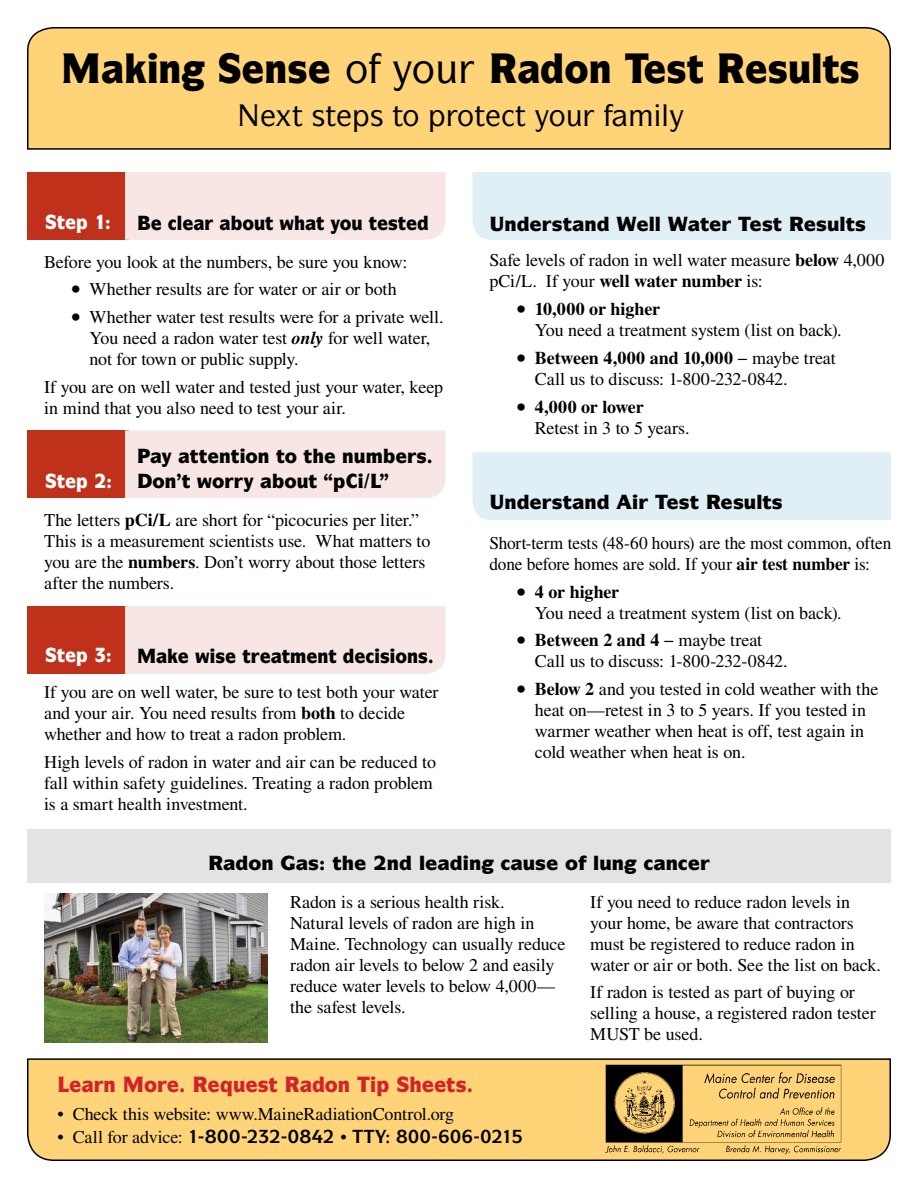
<style>
.page{position:relative;width:918px;height:1188px;background:#fff}
.page>*{position:absolute;margin:0;border:0;box-sizing:border-box;transform-origin:0 0}
.t1{font:900 40.5px "ITC Symbol Std";color:#000;scale:.9 1}
.t2{font:500 29.55px "ITC Symbol Std";color:#000}
.t3{font:900 21px "ITC Symbol Std";color:#d2232a;scale:.93 1}
.t4{font:900 19.5px "ITC Symbol Std";color:#000}
.t5{font:900 19.5px "ITC Symbol Std";color:#000;scale:.9 1}
.t6{font:900 19.5px "ITC Symbol Std";color:#000;scale:.95 1}
.t7{font:18px/21px "Times LT Std";letter-spacing:-.005em;color:#000}
.t8{font:18px/21px "Times LT Std";letter-spacing:-.005em;color:#000;scale:.96 1}
.s1{font-size:27px}
.s2{font-weight:700;font-style:italic}
.s3{font-weight:700}
</style>
<div class="page">
<div style="left:27px;top:27px;width:864px;height:123px;background:#ffd478"></div>
<svg style="left:27px;top:1058px;width:864px;height:103px;background:#f2c973"></svg>
<img style="left:603px;top:1062px;width:242px;height:95px">
<div style="left:27px;top:829px;width:864px;height:54px;background:#e2e3e4"></div>
<div style="left:27px;top:431px;width:102px;height:67px;background:#bf311a"></div>
<div style="left:27px;top:606px;width:102px;height:68px;background:#bf311a"></div>
<div style="left:27px;top:172px;width:102px;height:68px;background:#bf311a"></div>
<img style="left:45px;top:894px;width:223px;height:149px">
<div style="left:63px;top:53px;width:94px;height:30px;background:#ffd478"></div>
<svg style="left:182px;top:61px;width:23px;height:30px"></svg>
<svg style="left:219px;top:53px;width:44px;height:30px"></svg>
<svg style="left:309px;top:61px;width:20px;height:22px"></svg>
<svg style="left:370px;top:53px;width:12px;height:30px"></svg>
<svg style="left:393px;top:61px;width:19px;height:30px"></svg>
<svg style="left:461px;top:61px;width:13px;height:22px"></svg>
<svg style="left:719px;top:53px;width:47px;height:30px"></svg>
<svg style="left:239px;top:105px;width:52px;height:22px"></svg>
<svg style="left:338px;top:110px;width:30px;height:22px"></svg>
<svg style="left:430px;top:110px;width:27px;height:22px"></svg>
<svg style="left:487px;top:110px;width:27px;height:17px"></svg>
<svg style="left:535px;top:111px;width:14px;height:21px"></svg>
<svg style="left:584px;top:110px;width:10px;height:16px"></svg>
<svg style="left:604px;top:104px;width:56px;height:23px"></svg>
<svg style="left:670px;top:111px;width:14px;height:21px"></svg>
<svg style="left:194px;top:1076px;width:25px;height:16px"></svg>
<svg style="left:246px;top:1080px;width:11px;height:12px"></svg>
<svg style="left:357px;top:1076px;width:32px;height:20px"></svg>
<svg style="left:190px;top:1129px;width:67px;height:14px"></svg>
<svg style="left:270px;top:1129px;width:41px;height:14px"></svg>
<svg style="left:324px;top:1129px;width:9px;height:14px"></svg>
<svg style="left:353px;top:1129px;width:36px;height:14px"></svg>
<div style="left:397px;top:1129px;width:125px;height:14px;background:#ffd478"></div>
<div style="left:125px;top:172px;width:321px;height:68px;background:#f7e6e4"></div>
<div style="left:491px;top:53px;width:119px;height:30px;background:#ffd478"></div>
<div style="left:625px;top:53px;width:78px;height:30px;background:#ffd478"></div>
<div style="left:58px;top:1076px;width:126px;height:16px;background:#ffd478"></div>
<svg style="left:286px;top:1076px;width:63px;height:16px"></svg>
<svg style="left:397px;top:1076px;width:75px;height:16px"></svg>
<div style="left:125px;top:430px;width:321px;height:68px;background:#f7e6e4"></div>
<div style="left:125px;top:606px;width:321px;height:68px;background:#f7e6e4"></div>
<div style="left:472px;top:172px;width:419px;height:68px;background:#e0eff5"></div>
<div style="left:472px;top:452px;width:419px;height:68px;background:#e0eff5"></div>
<h1 class="t1" style="left:159px;top:42px;width:334px">■ ■▲ □ □◆</h1>
<h1 class="t1" style="left:768px;top:42px;width:104px">▲◆●▼▲</h1>
<h2 class="t2" style="left:292px;top:97px;width:129px">▼ ▲▼ ▲ ▼□</h2>
<h2 class="t2" style="left:457px;top:97px;width:127px">□▼ ▼ □◆</h2>
<h2 class="t2" style="left:661px;top:97px;width:9px">●</h2>
<p class="t5" style="left:177px;top:211px;width:8px">●</p>
<p class="t5" style="left:242px;top:211px;width:36px">□◆▼</p>
<p class="t5" style="left:316px;top:211px;width:101px">▼ □◆ ▼ ▲▼</p>
<p class="t7" style="left:44px;top:251px;width:365px">Before you look at the numbers, be sure you know:</p>
<p class="t7" style="left:71px;top:279px;width:327px"><span class="s1">•</span> Whether results are for water or air or both</p>
<p class="t7" style="left:90px;top:307px;width:355px;text-indent:-18px"><span class="s1">•</span> Whether water test results were for a private well.<br>You need a radon water test <span class="s2">only</span> for well water, not for town or public supply.</p>
<p class="t7" style="left:44px;top:376px;width:401px">If you are on well water and tested just your water, keep in mind that you also need to test your air.</p>
<p class="t6" style="left:190px;top:443px;width:130px">▼▼ ■▼ □■ ▼□ ▼</p>
<p class="t6" style="left:153px;top:469px;width:77px">□■▼ □</p>
<p class="t6" style="left:284px;top:469px;width:36px">□◆▼</p>
<p class="t7" style="left:44px;top:510px;width:388px">The letters <span class="s3">pCi/L</span> are short for “picocuries per liter.” This is a measurement scientists use. What matters to you are the <span class="s3">numbers</span>. Don’t worry about those letters after the numbers.</p>
<p class="t5" style="left:282px;top:643px;width:62px">▼ ■▼</p>
<p class="t5" style="left:380px;top:643px;width:55px">▲ □■▲</p>
<p class="t7" style="left:44px;top:682px;width:396px">If you are on well water, be sure to test both your water and your air. You need results from <span class="s3">both</span> to decide whether and how to treat a radon problem.</p>
<p class="t7" style="left:44px;top:752px;width:394px">High levels of radon in water and air can be reduced to fall within safety guidelines. Treating a radon problem is a smart health investment.</p>
<p class="t4" style="left:505px;top:211px;width:94px">■ ▲▼■</p>
<p class="t4" style="left:816px;top:211px;width:51px">▲◆●▼▲</p>
<p class="t7" style="left:489px;top:250px;width:396px">Safe levels of radon in well water measure <span class="s3">below</span> 4,000 pCi/L. If your <span class="s3">well water number</span> is:</p>
<p class="t7" style="left:535px;top:299px;width:308px;text-indent:-18px"><span class="s1">•</span> <span class="s3">10,000 or higher<br></span>You need a treatment system (list on back).</p>
<p class="t7" style="left:535px;top:347px;width:302px;text-indent:-18px"><span class="s1">•</span> <span class="s3">Between 4,000 and 10,000</span> − maybe treat<br>Call us to discuss: 1-800-232-0842.</p>
<p class="t7" style="left:535px;top:396px;width:156px;text-indent:-18px"><span class="s1">•</span> <span class="s3">4,000 or lower<br></span>Retest in 3 to 5 years.</p>
<p class="t4" style="left:505px;top:489px;width:94px">■ ▲▼■</p>
<p class="t4" style="left:733px;top:489px;width:51px">▲◆●▼▲</p>
<p class="t8" style="left:489px;top:532px;width:420px">Short-term tests (48-60 hours) are the most common, often done before homes are sold. If your <span class="s3">air test number</span> is:</p>
<p class="t7" style="left:535px;top:581px;width:308px;text-indent:-18px"><span class="s1">•</span> <span class="s3">4 or higher<br></span>You need a treatment system (list on back).</p>
<p class="t7" style="left:535px;top:630px;width:254px;text-indent:-18px"><span class="s1">•</span> <span class="s3">Between 2 and 4</span> − maybe treat<br>Call us to discuss: 1-800-232-0842.</p>
<p class="t7" style="left:535px;top:679px;width:345px;text-indent:-18px"><span class="s1">•</span> <span class="s3">Below 2</span> and you tested in cold weather with the heat on—retest in 3 to 5 years. If you tested in warmer weather when heat is off, test again in cold weather when heat is on.</p>
<p class="t4" style="left:469px;top:850px;width:157px">■ ◆▲ □ ●◆■</p>
<p class="t4" style="left:666px;top:850px;width:14px">■</p>
<p class="t7" style="left:290px;top:891px;width:277px">Radon is a serious health risk.<br>Natural levels of radon are high in<br>Maine. Technology can usually reduce radon air levels to below 2 and easily reduce water levels to below 4,000— the safest levels.</p>
<p class="t7" style="left:590px;top:891px;width:292px">If you need to reduce radon levels in your home, be aware that contractors must be registered to reduce radon in water or air or both. See the list on back.</p>
<p class="t7" style="left:590px;top:982px;width:287px">If radon is tested as part of buying or selling a house, a registered radon tester<br>MUST be used.</p>
<p class="t3" style="left:220px;top:1071px;width:64px">❑◆ ▲▼</p>
<p class="t7" style="left:57px;top:1103px;width:398px">• Check this website: www.MaineRadiationControl.org</p>
<p class="t7" style="left:57px;top:1126px;width:127px">• Call for advice:</p>
<p class="t7" style="left:258px;top:1126px;width:90px">✓ ✔ •</p>
</div>
